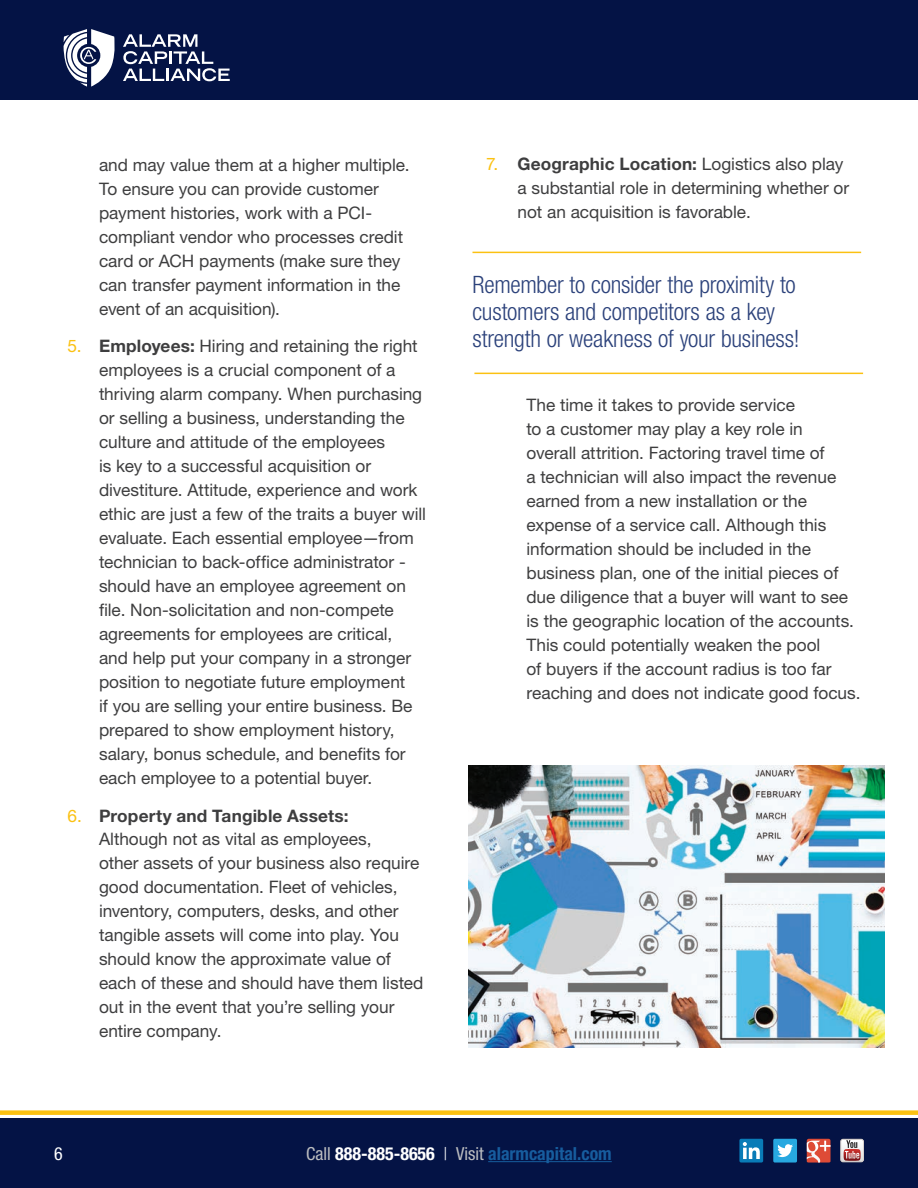
<style>
.page{position:relative;width:918px;height:1188px;background:#fff}
.page>*{position:absolute;margin:0;border:0;box-sizing:border-box;transform-origin:0 0}
.t1{font:300 condensed 24px/27px "Helvetica Neue LT Std";letter-spacing:-.01em;color:#2c427b}
.t2{font:700 condensed 18px "Helvetica Neue LT Std";color:#175d9e}
.t3{font:condensed 18px "Helvetica Neue LT Std";color:#fff}
.t4{font:17.25px/24px "Helvetica Neue LT Std";color:#3e3e3f}
.s1{color:#fbc112}
.s2{font-weight:700}
.s3{font-weight:400;color:#bcbdc0}
.s4{color:#fff}
.s5{font-weight:300;color:#fff}
</style>
<div class="page">
<div style="left:0;top:0;width:918px;height:99px;background:#041345"></div>
<div style="left:0;top:1119px;width:918px;height:69px;background:#041345"></div>
<hr style="left:488px;top:1161px;width:124px;height:1px;background:#175d9e">
<img style="left:840px;top:1139px;width:24px;height:24px">
<div style="left:841px;top:1139px;width:23px;height:23px;border:1px solid #dcd5d1;border-radius:2px"></div>
<svg style="left:841px;top:1139px;width:22px;height:23px"></svg>
<div style="left:739px;top:1139px;width:24px;height:24px;background:#097bb7;border-radius:2px"></div>
<svg style="left:743px;top:1142px;width:17px;height:17px"></svg>
<div style="left:773px;top:1139px;width:24px;height:24px;background:#27a8e0;border-radius:2px"></div>
<svg style="left:777px;top:1144px;width:16px;height:13px"></svg>
<svg style="left:807px;top:1139px;width:24px;height:24px"></svg>
<svg style="left:123px;top:34px;width:107px;height:47px"></svg>
<svg style="left:64px;top:29px;width:51px;height:58px"></svg>
<div style="left:0;top:1110px;width:918px;height:5px;background:#fbc112"></div>
<hr style="left:472px;top:252px;width:389px;height:1px;background:#fbc112">
<hr style="left:474px;top:373px;width:389px;height:1px;background:#fbc112">
<img style="left:468px;top:766px;width:417px;height:281px">
<p class="t4" style="left:99px;top:152px;width:312px">and may value them at a higher multiple.<br>To ensure you can provide customer payment histories, work with a PCI&shy;compliant vendor who processes credit card or ACH payments (make sure they can transfer payment information in the event of an acquisition).</p>
<p class="t4" style="left:99px;top:334px;width:328px;text-indent:-31px"><span class="s1">5.</span> <span class="s2">Employees:</span> Hiring and retaining the right employees is a crucial component of a thriving alarm company. When purchasing or selling a business, understanding the culture and attitude of the employees<br>is key to a successful acquisition or divestiture. Attitude, experience and work ethic are just a few of the traits a buyer will evaluate. Each essential employee—from technician to back-office administrator - should have an employee agreement on file. Non-solicitation and non-compete agreements for employees are critical,<br>and help put your company in a stronger position to negotiate future employment<br>if you are selling your entire business. Be prepared to show employment history, salary, bonus schedule, and benefits for each employee to a potential buyer.</p>
<p class="t4" style="left:99px;top:803px;width:326px;text-indent:-31px"><span class="s1">6.</span> <span class="s2">Property and Tangible Assets:<br></span>Although not as vital as employees,<br>other assets of your business also require good documentation. Fleet of vehicles, inventory, computers, desks, and other tangible assets will come into play. You should know the approximate value of each of these and should have them listed out in the event that you’re selling your entire company.</p>
<p class="t4" style="left:518px;top:152px;width:333px;text-indent:-31px"><span class="s1">7.</span> <span class="s2">Geographic Location:</span> Logistics also play a substantial role in determining whether or not an acquisition is favorable.</p>
<h1 class="t1" style="left:472px;top:271px;width:328px">Remember to consider the proximity to customers and competitors as a key strength or weakness of your business!</h1>
<p class="t4" style="left:526px;top:393px;width:336px">The time it takes to provide service<br>to a customer may play a key role in<br>overall attrition. Factoring travel time of<br>a technician will also impact the revenue earned from a new installation or the expense of a service call. Although this information should be included in the business plan, one of the initial pieces of due diligence that a buyer will want to see is the geographic location of the accounts.<br>This could potentially weaken the pool<br>of buyers if the account radius is too far reaching and does not indicate good focus.</p>
<p class="t3" style="left:54px;top:1143px;width:10px">6</p>
<p class="t2" style="left:306px;top:1143px;width:307px"><span class="s3">Call</span> <span class="s4">888-885-8656</span> <span class="s5">|</span> <span class="s3">Visit</span> alarmcapital.com</p>
</div>
